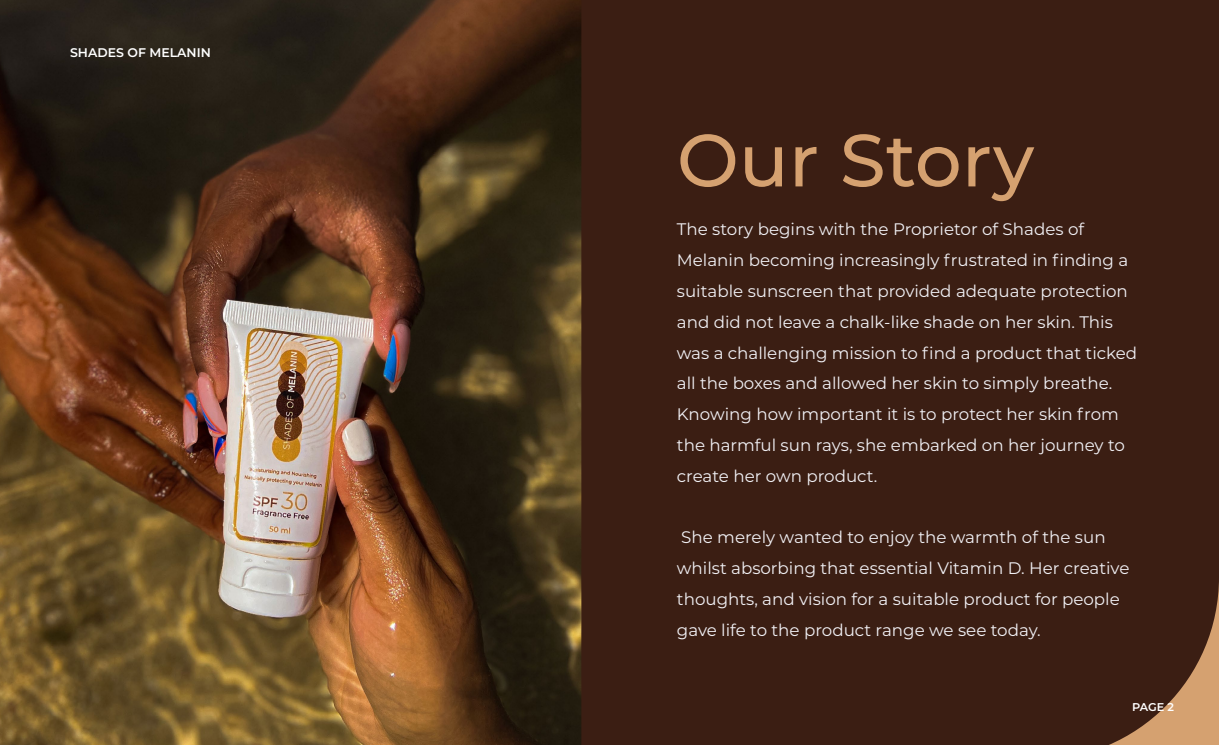
<style>
.page{position:relative;width:1219px;height:745px;background:#fff}
.page>*{position:absolute;margin:0;border:0;box-sizing:border-box;transform-origin:0 0}
.t1{font:500 73.75px "Montserrat";color:#d5a170}
.t2{font:16.75px/30.8px "Montserrat";color:#f1f0f4}
.t3{font:600 12.5px "Montserrat";color:#fff}
.t4{font:11.25px "Montserrat";color:#fff}
.t5{font:600 11.25px "Montserrat";color:#fff}
.s1{font-weight:500}
</style>
<div class="page">
<img style="left:0;top:0;width:581px;height:744px">
<div style="left:581px;top:0;width:638px;height:744px;background:#3b1e13"></div>
<p class="t4" style="left:74px;top:44px;width:127px">SHADES OF <span class="s1">MELANIN</span></p>
<p class="t3" style="left:70px;top:44px;width:142px">SHADES OF MELANIN</p>
<h1 class="t1" style="left:677px;top:111px;width:359px">Our Story</h1>
<p class="t2" style="left:677px;top:213px;width:462px">The story begins with the Proprietor of Shades of Melanin becoming increasingly frustrated in finding a suitable sunscreen that provided adequate protection and did not leave a chalk-like shade on her skin. This was a challenging mission to find a product that ticked all the boxes and allowed her skin to simply breathe.<br>Knowing how important it is to protect her skin from the harmful sun rays, she embarked on her journey to create her own product.</p>
<p class="t2" style="left:677px;top:521px;width:454px">She merely wanted to enjoy the warmth of the sun whilst absorbing that essential Vitamin D. Her creative thoughts, and vision for a suitable product for people gave life to the product range we see today.</p>
<p class="t5" style="left:1132px;top:698px;width:43px">PAGE 2</p>
</div>
